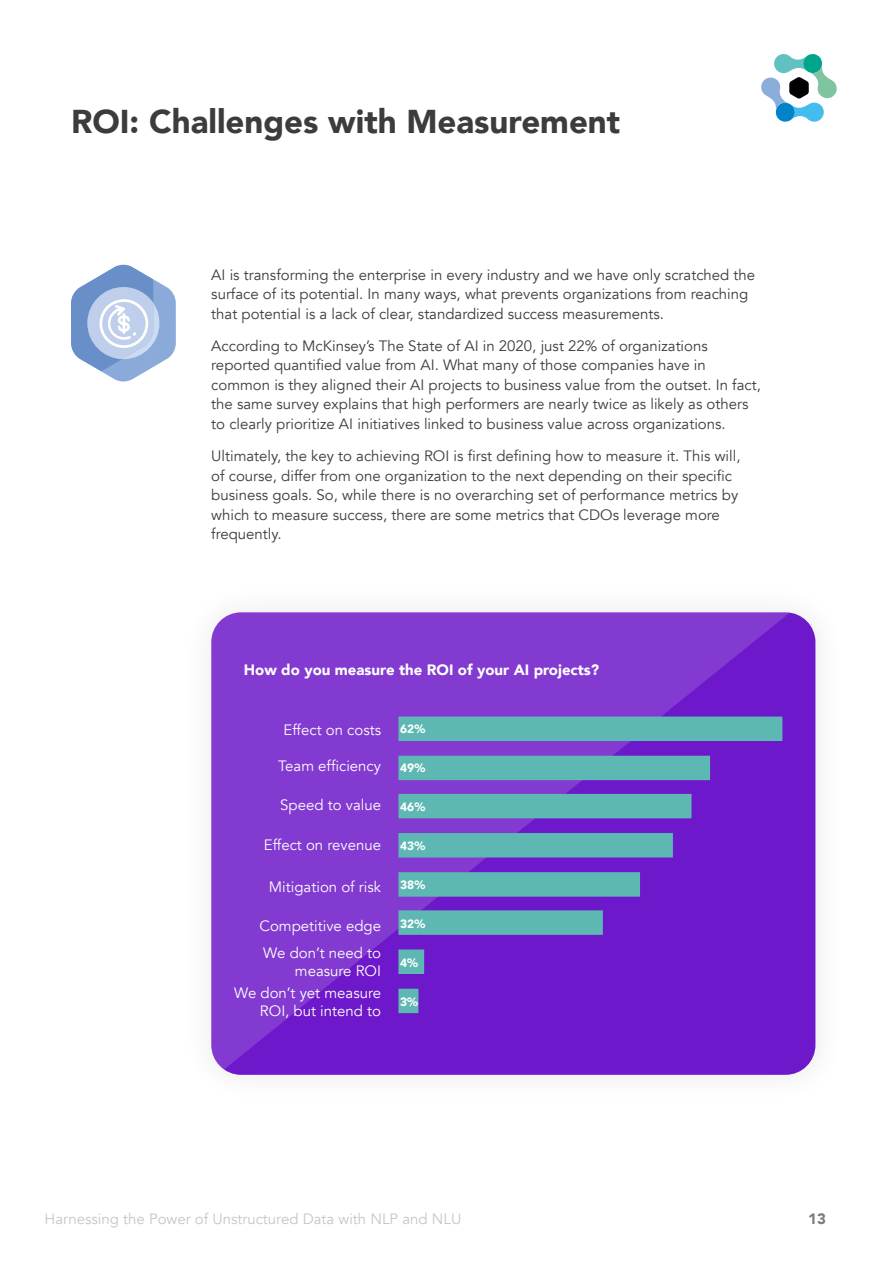
<style>
.page{position:relative;width:893px;height:1263px;background:#fff}
.page>*{position:absolute;margin:0;border:0;box-sizing:border-box;transform-origin:0 0}
.t1{font:900 33px "Avenir";color:#3c3c3b}
.t2{font:15px/19.5px "Avenir";color:#3c3c3b}
.t3{font:15px/27.3px "Avenir";color:#fff}
.t4{font:15px "Avenir";color:#c6c6c6}
.t5{font:900 15px "Avenir";color:#fff}
.t6{font:900 15px "Avenir";color:#7c7b7b}
.t7{font:900 12px "Avenir";color:#fff}
</style>
<div class="page">
<svg style="left:761px;top:54px;width:76px;height:68px"></svg>
<div style="left:211px;top:612px;width:604px;height:463px;background:#6d18ca;border-radius:30px"></div>
<svg style="left:210px;top:611px;width:592px;height:467px;fill:#823ad1"></svg>
<svg style="left:398px;top:716px;width:384px;height:297px"></svg>
<svg style="left:71px;top:265px;width:105px;height:116px"></svg>
<h1 class="t1" style="left:71px;top:93px;width:551px">ROI: Challenges with Measurement</h1>
<p class="t2" style="left:211px;top:265px;width:545px">AI is transforming the enterprise in every industry and we have only scratched the surface of its potential. In many ways, what prevents organizations from reaching that potential is a lack of clear, standardized success measurements.</p>
<p class="t2" style="left:211px;top:336px;width:551px">According to McKinsey’s The State of AI in 2020, just 22% of organizations reported quantified value from AI. What many of those companies have in common is they aligned their AI projects to business value from the outset. In fact, the same survey explains that high performers are nearly twice as likely as others to clearly prioritize AI initiatives linked to business value across organizations.</p>
<p class="t2" style="left:211px;top:447px;width:531px">Ultimately, the key to achieving ROI is first defining how to measure it. This will, of course, differ from one organization to the next depending on their specific business goals. So, while there is no overarching set of performance metrics by which to measure success, there are some metrics that CDOs leverage more frequently.</p>
<p class="t5" style="left:244px;top:657px;width:357px">How do you measure the ROI of your AI projects?</p>
<p class="t3" style="left:284px;top:716px;width:99px">Effect on costs</p>
<p class="t3" style="left:278px;top:752px;width:104px">Team efficiency</p>
<p class="t3" style="left:280px;top:792px;width:102px">Speed to value</p>
<p class="t3" style="left:264px;top:831px;width:119px">Effect on revenue</p>
<p class="t3" style="left:269px;top:873px;width:114px">Mitigation of risk</p>
<p class="t3" style="left:259px;top:912px;width:123px">Competitive edge<br>We don’t need to</p>
<p class="t3" style="left:234px;top:961px;width:148px;line-height:21.3px;text-align:right">measure ROI<br>We don’t yet measure</p>
<p class="t3" style="left:260px;top:997px;width:123px">ROI, but intend to</p>
<p class="t7" style="left:400px;top:718px;width:27px">62%</p>
<p class="t7" style="left:400px;top:757px;width:27px">49%</p>
<p class="t7" style="left:400px;top:796px;width:27px">46%</p>
<p class="t7" style="left:400px;top:835px;width:27px">43%</p>
<p class="t7" style="left:400px;top:874px;width:27px">38%</p>
<p class="t7" style="left:400px;top:913px;width:27px">32%</p>
<p class="t7" style="left:400px;top:952px;width:19px">4%</p>
<p class="t7" style="left:400px;top:991px;width:19px">3%</p>
<p class="t4" style="left:45px;top:1210px;width:418px">Harnessing the Power of Unstructured Data with NLP and NLU</p>
<p class="t6" style="left:808px;top:1206px;width:19px">13</p>
</div>
